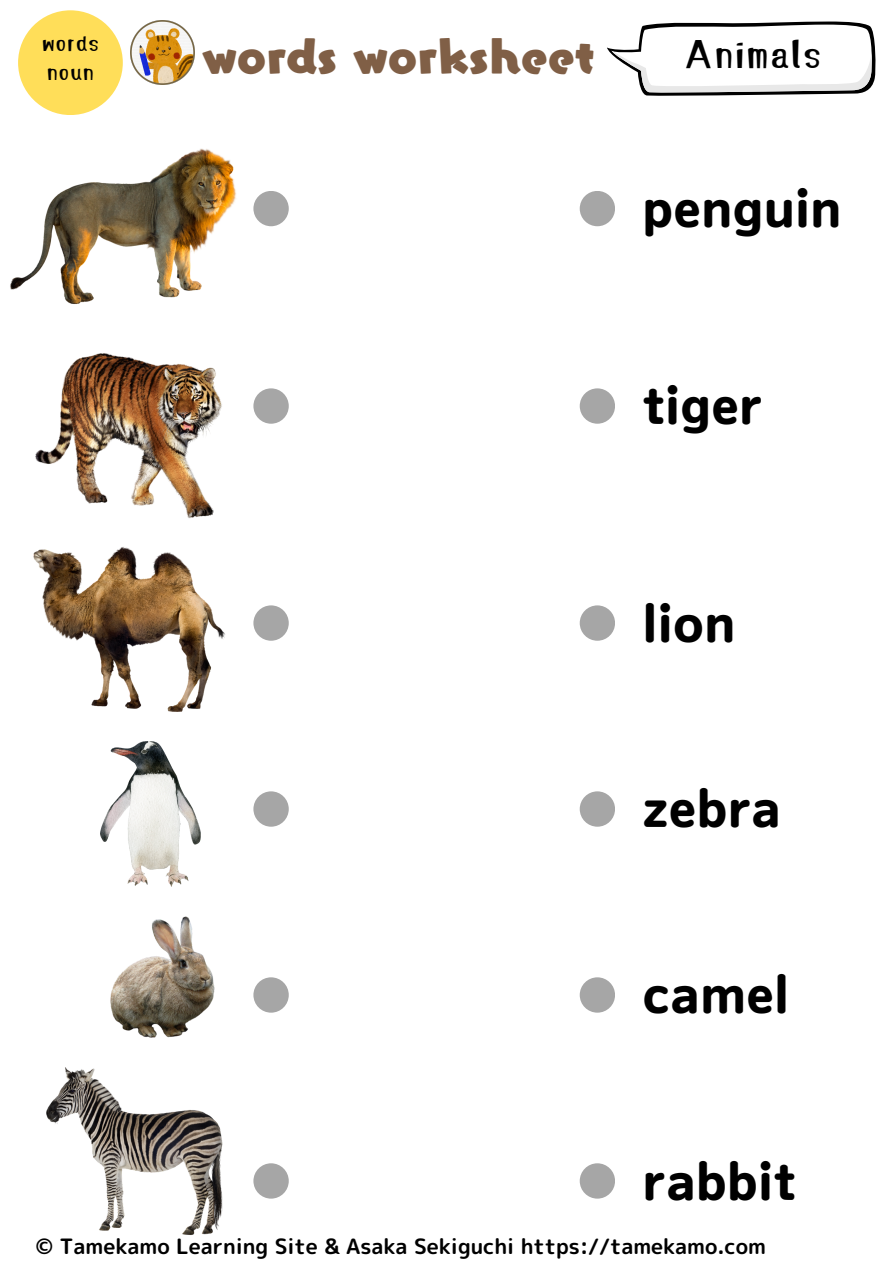
<style>
.page{position:relative;width:893px;height:1264px;background:#fff}
.page>*{position:absolute;margin:0;border:0;box-sizing:border-box;transform-origin:0 0}
.t1{font:48px "Nud Motoya Maru Std W6";letter-spacing:.035em;color:#000}
.t2{font:41.1px "Canva Yuruka Std UB";color:#805f46}
.t3{font:36px "Amato Font";color:#000}
.t4{font:21.15px "rounded mplus 1 p bold";color:#000}
.t5{font:20.85px "Amato Font";color:#000}
</style>
<div class="page">
<div style="left:253px;top:191px;width:36px;height:35px;background:#a6a6a6;border-radius:50%"></div>
<div style="left:253px;top:388px;width:36px;height:36px;background:#a6a6a6;border-radius:50%"></div>
<div style="left:253px;top:605px;width:36px;height:35px;background:#a6a6a6;border-radius:50%"></div>
<div style="left:253px;top:791px;width:36px;height:35px;background:#a6a6a6;border-radius:50%"></div>
<div style="left:253px;top:977px;width:36px;height:35px;background:#a6a6a6;border-radius:50%"></div>
<div style="left:253px;top:1163px;width:36px;height:35px;background:#a6a6a6;border-radius:50%"></div>
<div style="left:579px;top:191px;width:36px;height:35px;background:#a6a6a6;border-radius:50%"></div>
<div style="left:579px;top:388px;width:36px;height:36px;background:#a6a6a6;border-radius:50%"></div>
<div style="left:579px;top:605px;width:36px;height:35px;background:#a6a6a6;border-radius:50%"></div>
<div style="left:579px;top:791px;width:36px;height:35px;background:#a6a6a6;border-radius:50%"></div>
<div style="left:579px;top:977px;width:36px;height:35px;background:#a6a6a6;border-radius:50%"></div>
<div style="left:579px;top:1163px;width:36px;height:35px;background:#a6a6a6;border-radius:50%"></div>
<img style="left:10px;top:148px;width:269px;height:156px">
<img style="left:35px;top:353px;width:249px;height:166px">
<img style="left:33px;top:547px;width:192px;height:165px">
<img style="left:100px;top:742px;width:100px;height:144px">
<img style="left:110px;top:916px;width:104px;height:121px">
<img style="left:46px;top:1067px;width:177px;height:168px">
<div style="left:18px;top:10px;width:105px;height:105px;background:#ffde59;border-radius:50%"></div>
<img style="left:130px;top:21px;width:64px;height:64px">
<svg style="left:607px;top:21px;width:269px;height:75px"></svg>
<p class="t5" style="left:41px;top:33px;width:60px">words</p>
<h1 class="t5" style="left:46px;top:62px;width:49px">noun</h1>
<p class="t2" style="left:202px;top:35px;width:394px">words worksheet</p>
<h1 class="t3" style="left:683px;top:37px;width:140px">Animals</h1>
<p class="t1" style="left:643px;top:184px;width:199px">penguin</p>
<h1 class="t1" style="left:643px;top:381px;width:120px">tiger</h1>
<p class="t1" style="left:643px;top:598px;width:93px">lion</p>
<h1 class="t1" style="left:643px;top:784px;width:139px">zebra</h1>
<p class="t1" style="left:643px;top:970px;width:147px">camel</p>
<h1 class="t1" style="left:643px;top:1156px;width:153px">rabbit</h1>
<p class="t4" style="left:36px;top:1231px;width:731px">© Tamekamo Learning Site &amp; Asaka Sekiguchi https://tamekamo.com</p>
</div>
